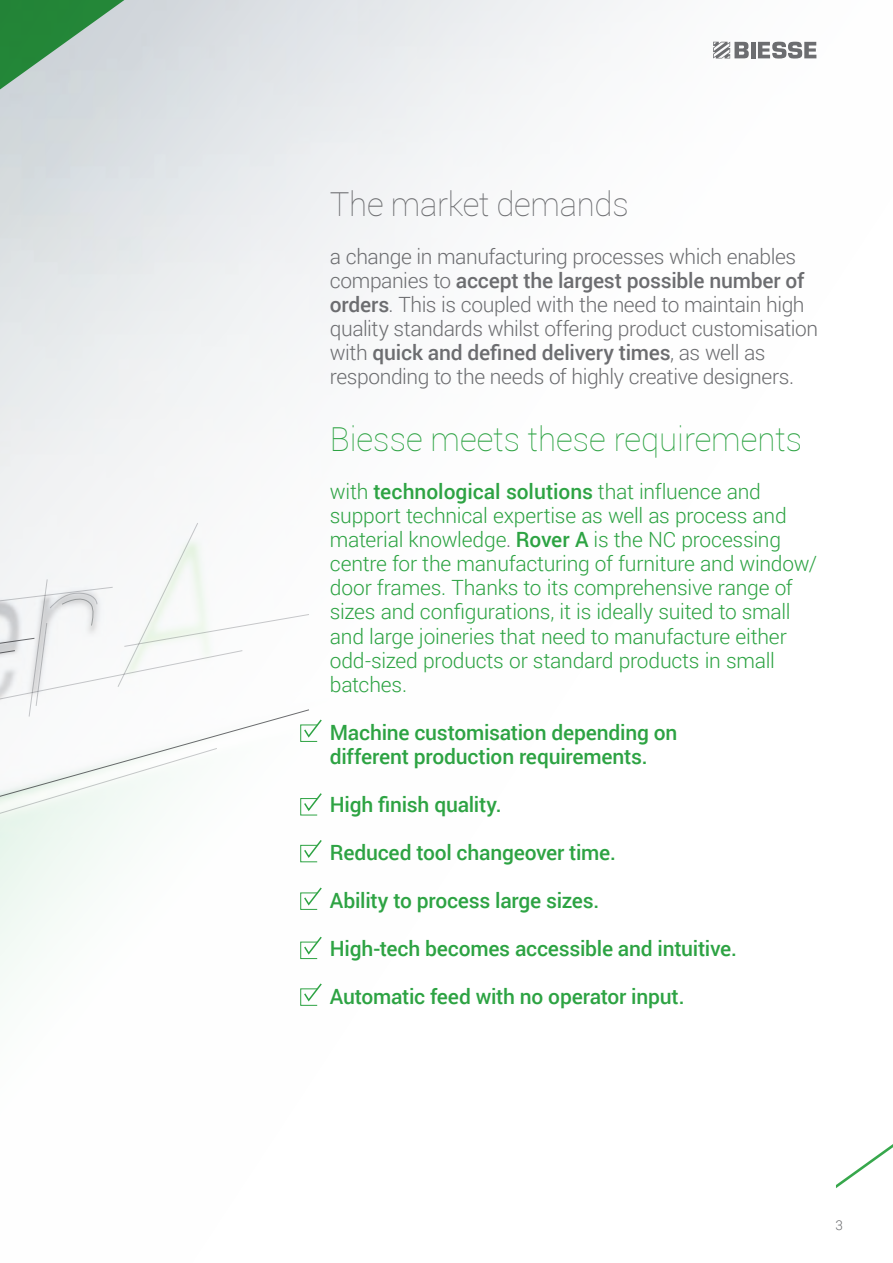
<style>
.page{position:relative;width:893px;height:1263px;background:#fff}
.page>*{position:absolute;margin:0;border:0;box-sizing:border-box;transform-origin:0 0}
.t1{font:100 33px "Roboto";color:#2da343}
.t2{font:100 33px "Roboto";letter-spacing:-.01em;color:#6c6d70}
.t3{font:300 21px/24px "Roboto";letter-spacing:-.01em;color:#2da343}
.t4{font:300 21px/24px "Roboto";letter-spacing:-.02em;color:#6c6d70}
.t5{font:500 21px/24px "Roboto";letter-spacing:-.01em;color:#2da343}
.t6{font:300 13.5px "Roboto";color:#6c6d70}
.s1{font-weight:500}
.s2{color:#6c6d70}
</style>
<div class="page">
<svg style="left:0;top:0;width:124px;height:522px"></svg>
<hr style="left:751px;top:42px;width:4px;height:16px;background:#6c6d70">
<svg style="left:758px;top:42px;width:58px;height:17px"></svg>
<svg style="left:713px;top:42px;width:36px;height:17px"></svg>
<svg style="left:836px;top:1144px;width:57px;height:44px"></svg>
<svg style="left:303px;top:936px;width:19px;height:19px"></svg>
<div style="left:300px;top:942px;width:18px;height:17px;border:1px solid #2da343"></div>
<div style="left:300px;top:892px;width:18px;height:18px;border:1px solid #2da343"></div>
<svg style="left:0;top:522px;width:323px;height:385px"></svg>
<div style="left:300px;top:724px;width:18px;height:18px;border:1px solid #2da343"></div>
<svg style="left:304px;top:983px;width:18px;height:19px"></svg>
<div style="left:300px;top:988px;width:18px;height:18px;border:1px solid #2da343"></div>
<h1 class="t2" style="left:330px;top:182px;width:300px">The market demands</h1>
<p class="t4" style="left:330px;top:244px;width:490px">a change in manufacturing processes which enables companies to <span class="s1">accept the largest possible number of orders</span>. This is coupled with the need to maintain high quality standards whilst offering product customisation with <span class="s1">quick and defined delivery times</span>, as well as responding to the needs of highly creative designers.</p>
<h1 class="t1" style="left:330px;top:417px;width:474px">Biesse meets these requirements</h1>
<p class="t3" style="left:330px;top:479px;width:489px">with <span class="s1">technological solutions</span> that influence and support technical expertise as well as process and material knowledge<span class="s2">.</span> <span class="s1">Rover A</span> is the NC processing centre for the manufacturing of furniture and window/ door frames. Thanks to its comprehensive range of sizes and configurations, it is ideally suited to small and large joineries that need to manufacture either odd-sized products or standard products in small batches.</p>
<p class="t5" style="left:330px;top:719px;width:349px">Machine customisation depending on different production requirements.</p>
<p class="t5" style="left:330px;top:791px;width:173px">High finish quality.</p>
<p class="t5" style="left:330px;top:839px;width:288px">Reduced tool changeover time.</p>
<p class="t5" style="left:330px;top:887px;width:271px">Ability to process large sizes.</p>
<p class="t5" style="left:330px;top:935px;width:408px">High-tech becomes accessible and intuitive.</p>
<p class="t5" style="left:330px;top:983px;width:356px">Automatic feed with no operator input.</p>
<p class="t6" style="left:836px;top:1215px;width:9px">3</p>
</div>
